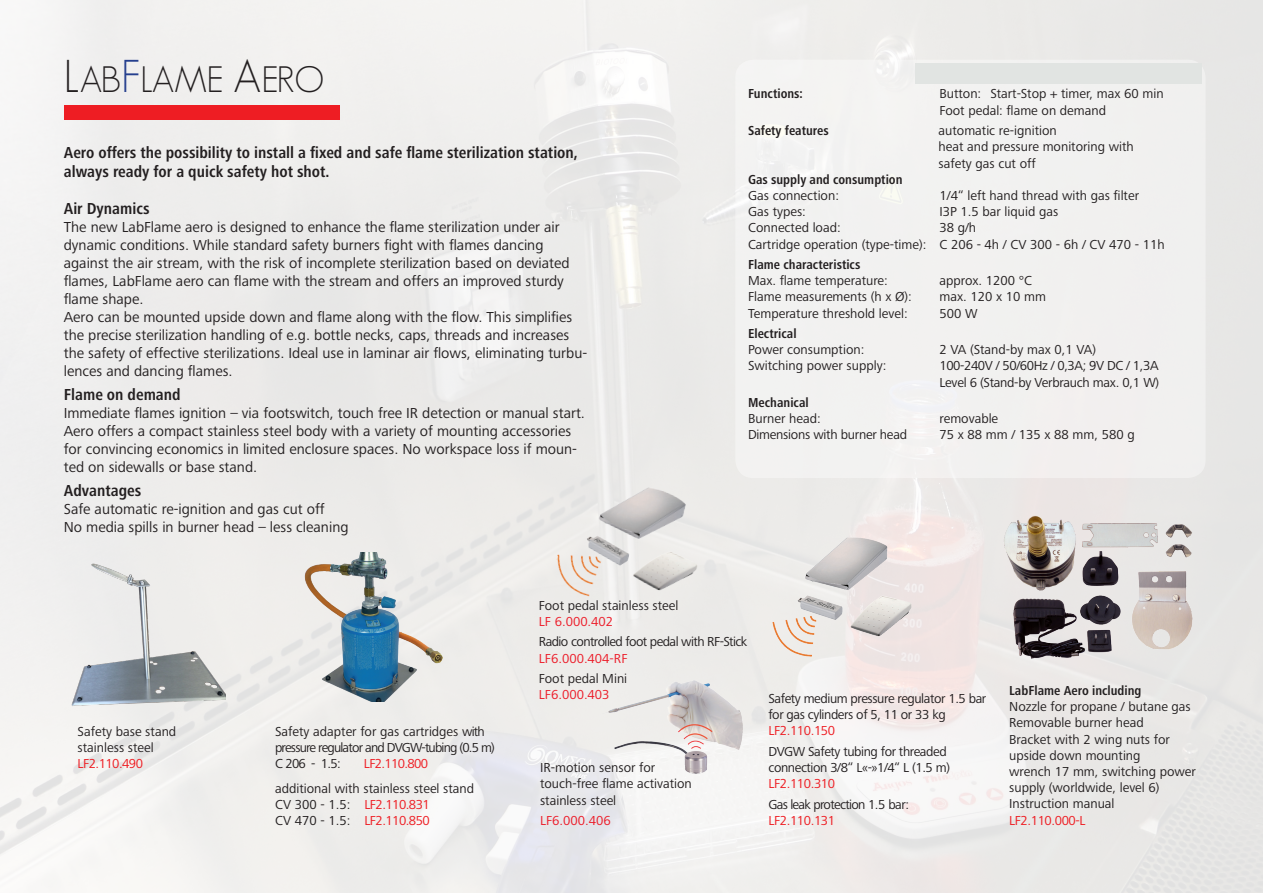
<style>
.page{position:relative;width:1263px;height:893px;background:#fff}
.page>*{position:absolute;margin:0;border:0;box-sizing:border-box;transform-origin:0 0}
.t1{font:300 36px "Geosans";letter-spacing:-.025em;color:#231f20}
.t2{font:700 condensed 16.5px "Frutiger Next LTW1 G";color:#231f20}
.t3{font:15px/18px "Frutiger Next LTW1 G";color:#231f20}
.t4{font:13.5px/16.2px "Frutiger Next LTW1 G";color:#231f20}
.t5{font:13.5px "Frutiger Next LTW1 G";letter-spacing:-.03em;color:#231f20}
.t6{font:700 condensed 13.5px "Frutiger Next LTW1 G";color:#231f20}
.t7{font:13.5px "Frutiger Next LTW1 G";letter-spacing:-.03em;color:#ee1d23}
.t8{font:13.5px "Frutiger Next LTW1 G";letter-spacing:-.02em;color:#231f20}
.t9{font:13.5px "Frutiger Next LTW1 G";color:#ec1c29}
.t10{font:13.5px "Frutiger Next LTW1 G";letter-spacing:-.06em;color:#231f20}
.t11{font:13.5px "Frutiger Next LTW1 G";letter-spacing:-.04em;color:#231f20}
.t12{font:13.5px "Frutiger Next LTW1 G";letter-spacing:-.05em;color:#231f20}
.t13{font:13.5px "Frutiger Next LTW1 G";letter-spacing:-.05em;color:#ee1d23}
.s1{font-size:45px}
.s2{font-size:45px;color:#253f8e}
.s3{color:#231f20}
</style>
<div class="page">
<img style="left:0;top:0;width:1263px;height:893px">
<div style="left:64px;top:105px;width:276px;height:14px;background:#ee1d23"></div>
<img style="left:551px;top:464px;width:171px;height:155px">
<img style="left:601px;top:681px;width:142px;height:93px">
<img style="left:294px;top:553px;width:149px;height:149px">
<div style="left:735px;top:60px;width:470px;height:418px;background:#f2f1f0;border-radius:18px"></div>
<img style="left:773px;top:529px;width:148px;height:127px">
<img style="left:997px;top:511px;width:198px;height:160px">
<div style="left:915px;top:63px;width:286px;height:20px;background:#e1e4e2"></div>
<img style="left:56px;top:553px;width:170px;height:165px">
<p class="t1" style="left:64px;top:59px;width:262px"><span class="s1">L</span>AB<span class="s2">F</span>LAME <span class="s1">A</span>ERO</p>
<p class="t2" style="left:64px;top:143px;width:516px">Aero offers the possibility to install a fixed and safe flame sterilization station,</p>
<p class="t2" style="left:64px;top:162px;width:267px">always ready for a quick safety hot shot.</p>
<p class="t2" style="left:64px;top:199px;width:87px">Air Dynamics</p>
<p class="t3" style="left:64px;top:219px;width:497px">The new LabFlame aero is designed to enhance the flame sterilization under air</p>
<p class="t3" style="left:64px;top:237px;width:507px">dynamic conditions. While standard safety burners fight with flames dancing against the air stream, with the risk of incomplete sterilization based on deviated flames, LabFlame aero can flame with the stream and offers an improved sturdy flame shape.</p>
<p class="t3" style="left:64px;top:309px;width:525px">Aero can be mounted upside down and flame along with the flow. This simplifies the precise sterilization handling of e.g. bottle necks, caps, threads and increases the safety of effective sterilizations. Ideal use in laminar air flows, eliminating turbu&shy;lences and dancing flames.</p>
<p class="t2" style="left:64px;top:385px;width:118px">Flame on demand</p>
<p class="t3" style="left:64px;top:405px;width:523px">Immediate flames ignition – via footswitch, touch free IR detection or manual start.</p>
<p class="t3" style="left:64px;top:423px;width:515px">Aero offers a compact stainless steel body with a variety of mounting accessories for convincing economics in limited enclosure spaces. No workspace loss if moun&shy;ted on sidewalls or base stand.</p>
<p class="t2" style="left:64px;top:481px;width:79px">Advantages</p>
<p class="t3" style="left:64px;top:501px;width:262px">Safe automatic re-ignition and gas cut off</p>
<p class="t3" style="left:64px;top:519px;width:286px">No media spills in burner head – less cleaning</p>
<p class="t6" style="left:748px;top:86px;width:56px">Functions:</p>
<p class="t4" style="left:939px;top:86px;width:226px">Button: Start-Stop + timer, max 60 min</p>
<p class="t4" style="left:939px;top:102px;width:168px">Foot pedal: flame on demand</p>
<p class="t6" style="left:748px;top:123px;width:82px">Safety features</p>
<p class="t4" style="left:938px;top:123px;width:197px">automatic re-ignition<br>heat and pressure monitoring with</p>
<p class="t4" style="left:938px;top:155px;width:99px">safety gas cut off</p>
<p class="t6" style="left:748px;top:171px;width:156px">Gas supply and consumption</p>
<p class="t4" style="left:748px;top:188px;width:92px">Gas connection:</p>
<p class="t4" style="left:939px;top:188px;width:201px">1/4“ left hand thread with gas filter</p>
<p class="t4" style="left:748px;top:204px;width:59px">Gas types:</p>
<p class="t4" style="left:939px;top:204px;width:120px">I3P 1.5 bar liquid gas</p>
<p class="t4" style="left:748px;top:220px;width:94px">Connected load:</p>
<p class="t4" style="left:939px;top:220px;width:38px">38 g/h</p>
<p class="t4" style="left:748px;top:236px;width:418px">Cartridge operation (type-time): C 206 - 4h / CV 300 - 6h / CV 470 - 11h</p>
<p class="t6" style="left:748px;top:257px;width:114px">Flame characteristics</p>
<p class="t4" style="left:748px;top:273px;width:141px">Max. flame temperature:</p>
<p class="t4" style="left:939px;top:273px;width:94px">approx. 1200 °C</p>
<p class="t4" style="left:748px;top:289px;width:165px">Flame measurements (h x Ø):</p>
<p class="t4" style="left:939px;top:289px;width:108px">max. 120 x 10 mm</p>
<p class="t4" style="left:748px;top:305px;width:161px">Temperature threshold level:</p>
<p class="t4" style="left:939px;top:305px;width:40px">500 W</p>
<p class="t6" style="left:748px;top:326px;width:50px">Electrical</p>
<p class="t4" style="left:748px;top:342px;width:118px">Power consumption:</p>
<p class="t4" style="left:939px;top:342px;width:158px">2 VA (Stand-by max 0,1 VA)</p>
<p class="t4" style="left:748px;top:358px;width:140px">Switching power supply:</p>
<p class="t5" style="left:939px;top:358px;width:221px">100-240V / 50/60Hz / 0,3A; 9V DC / 1,3A</p>
<p class="t8" style="left:939px;top:374px;width:221px">Level 6 (Stand-by Verbrauch max. 0,1 W)</p>
<p class="t6" style="left:748px;top:395px;width:62px">Mechanical</p>
<p class="t4" style="left:748px;top:411px;width:74px">Burner head:</p>
<p class="t4" style="left:939px;top:411px;width:60px">removable</p>
<p class="t8" style="left:748px;top:427px;width:160px">Dimensions with burner head</p>
<p class="t4" style="left:939px;top:427px;width:197px">75 x 88 mm / 135 x 88 mm, 580 g</p>
<p class="t4" style="left:78px;top:724px;width:100px">Safety base stand</p>
<p class="t4" style="left:78px;top:740px;width:78px">stainless steel</p>
<p class="t7" style="left:78px;top:756px;width:67px">LF2.110.490</p>
<p class="t4" style="left:275px;top:724px;width:211px">Safety adapter for gas cartridges with</p>
<p class="t10" style="left:275px;top:740px;width:221px">pressure regulator and DVGW-tubing (0.5 m)</p>
<p class="t4" style="left:275px;top:756px;width:67px">C 206 - 1.5:</p>
<p class="t13" style="left:364px;top:756px;width:66px">LF2.110.800</p>
<p class="t4" style="left:275px;top:781px;width:201px">additional with stainless steel stand</p>
<p class="t7" style="left:275px;top:797px;width:156px"><span class="s3">CV 300 - 1.5:</span> LF2.110.831</p>
<p class="t7" style="left:275px;top:813px;width:156px"><span class="s3">CV 470 - 1.5:</span> LF2.110.850</p>
<p class="t4" style="left:539px;top:597px;width:141px">Foot pedal stainless steel</p>
<p class="t9" style="left:539px;top:614px;width:76px">LF 6.000.402</p>
<p class="t11" style="left:539px;top:634px;width:210px">Radio controlled foot pedal with RF-Stick</p>
<p class="t9" style="left:539px;top:650px;width:90px">LF6.000.404-RF</p>
<p class="t4" style="left:539px;top:671px;width:90px">Foot pedal Mini</p>
<p class="t9" style="left:539px;top:687px;width:72px">LF6.000.403</p>
<p class="t4" style="left:540px;top:760px;width:117px">IR-motion sensor for</p>
<p class="t4" style="left:540px;top:776px;width:153px">touch-free flame activation</p>
<p class="t4" style="left:540px;top:792px;width:78px">stainless steel</p>
<p class="t9" style="left:540px;top:813px;width:72px">LF6.000.406</p>
<p class="t5" style="left:768px;top:691px;width:219px">Safety medium pressure regulator 1.5 bar</p>
<p class="t5" style="left:768px;top:707px;width:179px">for gas cylinders of 5, 11 or 33 kg</p>
<p class="t7" style="left:768px;top:723px;width:68px">LF2.110.150</p>
<p class="t5" style="left:768px;top:743px;width:180px">DVGW Safety tubing for threaded</p>
<p class="t5" style="left:768px;top:760px;width:183px">connection 3/8“ L«-»1/4“ L (1.5 m)</p>
<p class="t7" style="left:768px;top:776px;width:68px">LF2.110.310</p>
<p class="t12" style="left:768px;top:796px;width:142px">Gas leak protection 1.5 bar:</p>
<p class="t7" style="left:768px;top:812px;width:68px">LF2.110.131</p>
<p class="t6" style="left:1009px;top:683px;width:134px">LabFlame Aero including</p>
<p class="t4" style="left:1009px;top:699px;width:183px">Nozzle for propane / butane gas</p>
<p class="t4" style="left:1009px;top:715px;width:136px">Removable burner head</p>
<p class="t4" style="left:1009px;top:731px;width:162px">Bracket with 2 wing nuts for upside down mounting</p>
<p class="t4" style="left:1009px;top:764px;width:188px">wrench 17 mm, switching power supply (worldwide, level 6)</p>
<p class="t4" style="left:1009px;top:796px;width:107px">Instruction manual</p>
<p class="t7" style="left:1009px;top:812px;width:78px">LF2.110.000-L</p>
</div>
